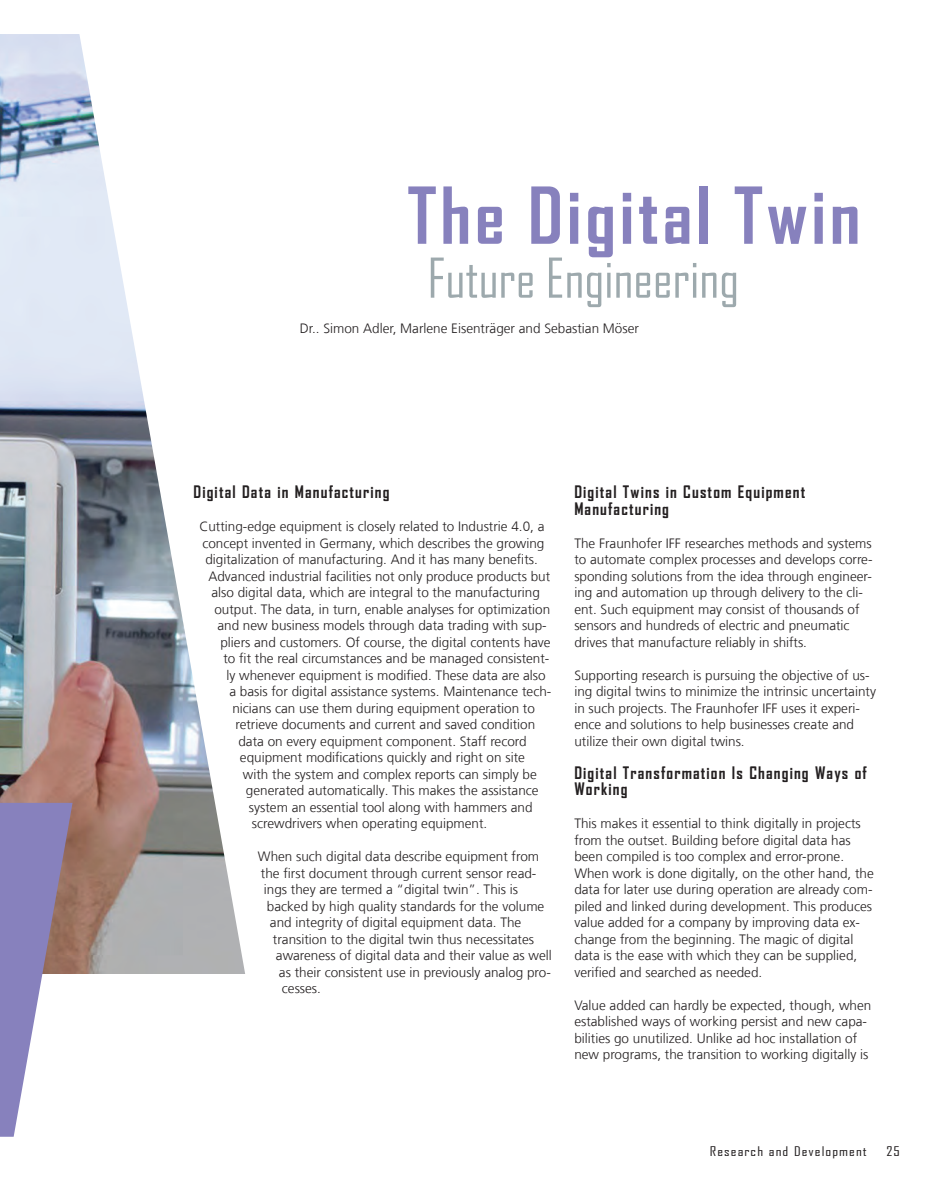
<style>
.page{position:relative;width:936px;height:1191px;background:#fff}
.page>*{position:absolute;margin:0;border:0;box-sizing:border-box;transform-origin:0 0}
.t1{font:700 75px "Agency FB";letter-spacing:.05em;color:#8781bd}
.t2{font:52.5px "Agency FB";color:#9da9ad}
.t3{font:700 16.5px/16.5px "Agency FB";letter-spacing:.07em;color:#231f20}
.t4{font:300 13.5px/16.5px "Frutiger LT Com";color:#231f20}
.t5{font:12.75px "Agency FB";letter-spacing:.07em;color:#231f20;scale:1.2 1}
</style>
<div class="page">
<img style="left:0;top:34px;width:245px;height:940px">
<svg style="left:0;top:803px;width:73px;height:333px"></svg>
<h1 class="t1" style="left:407px;top:169px;width:454px">The Digital Twin</h1>
<h2 class="t2" style="left:427px;top:246px;width:313px">Future Engineering</h2>
<p class="t4" style="left:300px;top:320px;width:340px">Dr.. Simon Adler, Marlene Eisenträger and Sebastian Möser</p>
<p class="t3" style="left:193px;top:483px;width:198px">Digital Data in Manufacturing</p>
<p class="t4" style="left:199px;top:518px;width:346px">Cutting-edge equipment is closely related to Industrie 4.0, a</p>
<p class="t4" style="left:202px;top:535px;width:343px">concept invented in Germany, which describes the growing</p>
<p class="t4" style="left:205px;top:551px;width:334px">digitalization of manufacturing. And it has many benefits.</p>
<p class="t4" style="left:208px;top:568px;width:343px">Advanced industrial facilities not only produce products but</p>
<p class="t4" style="left:211px;top:584px;width:330px">also digital data, which are integral to the manufacturing</p>
<p class="t4" style="left:214px;top:601px;width:337px">output. The data, in turn, enable analyses for optimization</p>
<p class="t4" style="left:217px;top:617px;width:331px">and new business models through data trading with sup-</p>
<p class="t4" style="left:220px;top:634px;width:332px">pliers and customers. Of course, the digital contents have</p>
<p class="t4" style="left:223px;top:650px;width:327px">to fit the real circumstances and be managed consistent-</p>
<p class="t4" style="left:226px;top:667px;width:321px">ly whenever equipment is modified. These data are also</p>
<p class="t4" style="left:229px;top:683px;width:323px">a basis for digital assistance systems. Maintenance tech-</p>
<p class="t4" style="left:232px;top:700px;width:304px">nicians can use them during equipment operation to</p>
<p class="t4" style="left:235px;top:716px;width:301px">retrieve documents and current and saved condition</p>
<p class="t4" style="left:238px;top:733px;width:290px">data on every equipment component. Staff record</p>
<p class="t4" style="left:240px;top:749px;width:286px">equipment modifications quickly and right on site</p>
<p class="t4" style="left:243px;top:766px;width:295px">with the system and complex reports can simply be</p>
<p class="t4" style="left:246px;top:782px;width:294px">generated automatically. This makes the assistance</p>
<p class="t4" style="left:249px;top:799px;width:285px">system an essential tool along with hammers and</p>
<p class="t4" style="left:252px;top:815px;width:237px">screwdrivers when operating equipment.</p>
<p class="t4" style="left:258px;top:848px;width:283px">When such digital data describe equipment from</p>
<p class="t4" style="left:261px;top:865px;width:277px">the first document through current sensor read-</p>
<p class="t4" style="left:264px;top:881px;width:256px">ings they are termed a “digital twin”. This is</p>
<p class="t4" style="left:267px;top:898px;width:279px">backed by high quality standards for the volume</p>
<p class="t4" style="left:270px;top:914px;width:253px">and integrity of digital equipment data. The</p>
<p class="t4" style="left:273px;top:931px;width:263px">transition to the digital twin thus necessitates</p>
<p class="t4" style="left:276px;top:947px;width:277px">awareness of digital data and their value as well</p>
<p class="t4" style="left:279px;top:964px;width:273px">as their consistent use in previously analog pro-</p>
<p class="t4" style="left:282px;top:980px;width:41px">cesses.</p>
<p class="t3" style="left:574px;top:483px;width:232px">Digital Twins in Custom Equipment<br>Manufacturing</p>
<p class="t4" style="left:574px;top:535px;width:300px">The Fraunhofer IFF researches methods and systems to automate complex processes and develops corre&shy;sponding solutions from the idea through engineer&shy;ing and automation up through delivery to the cli&shy;ent. Such equipment may consist of thousands of sensors and hundreds of electric and pneumatic drives that manufacture reliably in shifts.</p>
<p class="t4" style="left:574px;top:667px;width:303px">Supporting research is pursuing the objective of us&shy;ing digital twins to minimize the intrinsic uncertainty in such projects. The Fraunhofer IFF uses it experi&shy;ence and solutions to help businesses create and utilize their own digital twins.</p>
<p class="t3" style="left:574px;top:764px;width:294px">Digital Transformation Is Changing Ways of<br>Working</p>
<p class="t4" style="left:574px;top:815px;width:301px">This makes it essential to think digitally in projects from the outset. Building before digital data has been compiled is too complex and error-prone.<br>When work is done digitally, on the other hand, the data for later use during operation are already com&shy;piled and linked during development. This produces value added for a company by improving data ex&shy;change from the beginning. The magic of digital data is the ease with which they can be supplied, verified and searched as needed.</p>
<p class="t4" style="left:574px;top:997px;width:298px">Value added can hardly be expected, though, when established ways of working persist and new capa&shy;bilities go unutilized. Unlike ad hoc installation of new programs, the transition to working digitally is</p>
<p class="t5" style="left:709px;top:1143px;width:132px">Research and Development</p>
<p class="t5" style="left:886px;top:1143px;width:13px">25</p>
</div>
